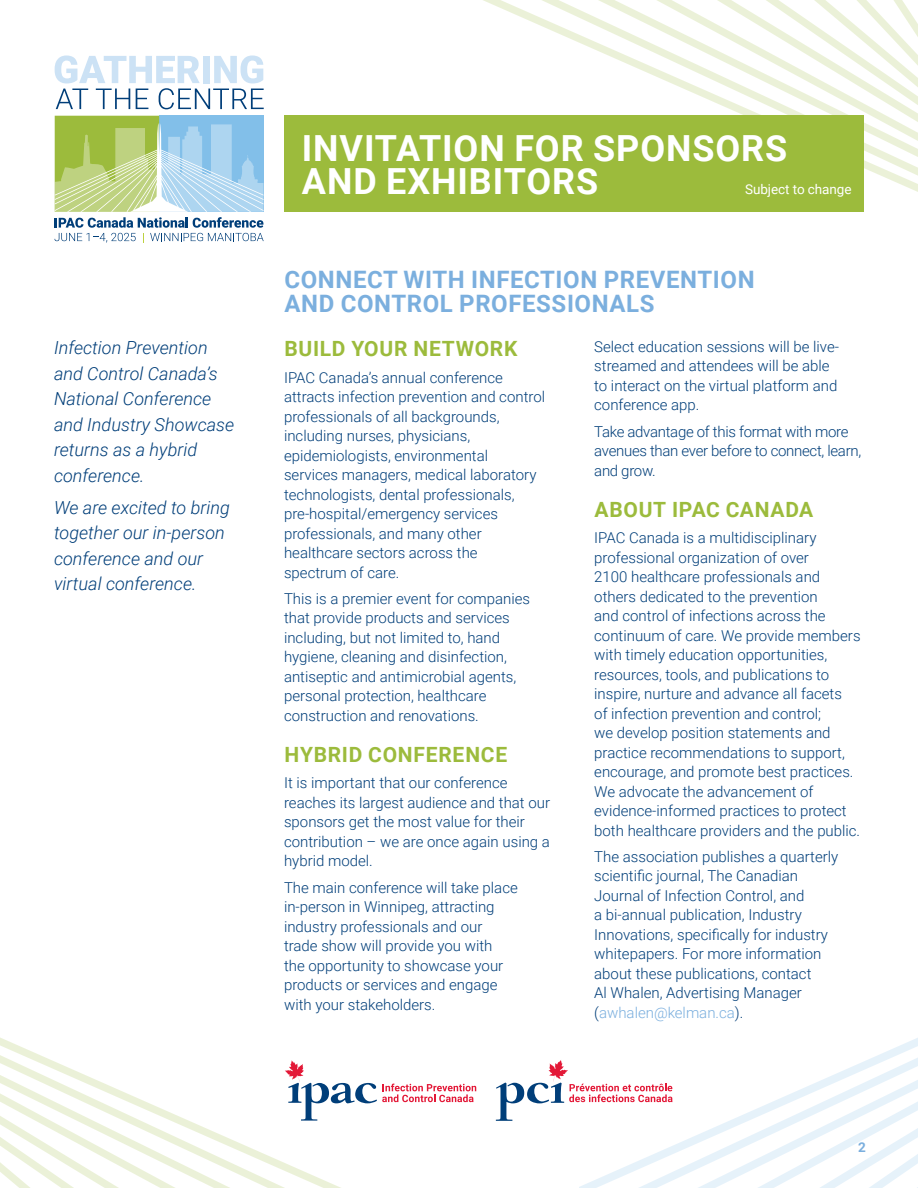
<style>
.page{position:relative;width:918px;height:1188px;background:#fff}
.page>*{position:absolute;margin:0;border:0;box-sizing:border-box;transform-origin:0 0}
.t1{font:700 36px/33px "Roboto";letter-spacing:.025em;color:#fff}
.t2{font:700 24px/24px "Roboto";letter-spacing:.025em;color:#7bafde}
.t3{font:700 21px "Roboto";letter-spacing:.035em;color:#9cbb3c}
.t4{font:italic 300 18px/25.5px "Roboto";color:#003e79}
.t5{font:300 15px/19.5px "Roboto";color:#003e79}
.t6{font:300 15px/19.5px "Roboto";letter-spacing:-.02em;color:#003e79}
.t7{font:13.5px "Roboto";letter-spacing:-.005em;color:#fff}
.t8{font:700 13.5px "Roboto";color:#7bafde}
.s1{color:#7bafde}
</style>
<div class="page">
<svg style="left:368px;top:0;width:550px;height:192px"></svg>
<svg style="left:0;top:1037px;width:496px;height:151px"></svg>
<svg style="left:579px;top:1038px;width:339px;height:150px"></svg>
<svg style="left:285px;top:1060px;width:191px;height:61px"></svg>
<svg style="left:496px;top:1060px;width:177px;height:61px"></svg>
<div style="left:159px;top:116px;width:105px;height:96px;background:#82bfe9"></div>
<div style="left:55px;top:116px;width:104px;height:96px;background:#9cbb3c"></div>
<svg style="left:55px;top:55px;width:209px;height:54px"></svg>
<svg style="left:55px;top:123px;width:209px;height:120px"></svg>
<div style="left:284px;top:116px;width:580px;height:96px;background:#9cbb3c"></div>
<p class="t4" style="left:54px;top:334px;width:182px">Infection Prevention and Control Canada’s<br>National Conference and Industry Showcase returns as a hybrid conference.</p>
<p class="t4" style="left:54px;top:494px;width:177px">We are excited to bring together our in-person conference and our virtual conference.</p>
<h1 class="t1" style="left:302px;top:131px;width:487px">INVITATION FOR SPONSORS<br>AND EXHIBITORS</h1>
<p class="t7" style="left:745px;top:180px;width:108px">Subject to change</p>
<h2 class="t2" style="left:284px;top:267px;width:472px">CONNECT WITH INFECTION PREVENTION<br>AND CONTROL PROFESSIONALS</h2>
<h3 class="t3" style="left:284px;top:334px;width:234px">BUILD YOUR NETWORK</h3>
<p class="t5" style="left:284px;top:367px;width:263px">IPAC Canada’s annual conference attracts infection prevention and control professionals of all backgrounds, including nurses, physicians, epidemiologists, environmental services managers, medical laboratory technologists, dental professionals, pre-hospital/emergency services professionals, and many other healthcare sectors across the<br>spectrum of care.</p>
<p class="t5" style="left:284px;top:588px;width:248px">This is a premier event for companies that provide products and services including, but not limited to, hand hygiene, cleaning and disinfection, antiseptic and antimicrobial agents, personal protection, healthcare construction and renovations.</p>
<h3 class="t3" style="left:284px;top:740px;width:224px">HYBRID CONFERENCE</h3>
<p class="t5" style="left:284px;top:773px;width:268px">It is important that our conference reaches its largest audience and that our sponsors get the most value for their contribution – we are once again using a hybrid model.</p>
<p class="t5" style="left:284px;top:877px;width:235px">The main conference will take place in-person in Winnipeg, attracting industry professionals and our trade show will provide you with<br>the opportunity to showcase your products or services and engage with your stakeholders.</p>
<p class="t5" style="left:594px;top:336px;width:246px">Select education sessions will be live&shy;streamed and attendees will be able to interact on the virtual platform and conference app.</p>
<p class="t6" style="left:594px;top:421px;width:268px">Take advantage of this format with more avenues than ever before to connect, learn, and grow.</p>
<h3 class="t3" style="left:595px;top:495px;width:220px">ABOUT IPAC CANADA</h3>
<p class="t5" style="left:594px;top:527px;width:268px">IPAC Canada is a multidisciplinary professional organization of over<br>2100 healthcare professionals and others dedicated to the prevention<br>and control of infections across the continuum of care. We provide members with timely education opportunities, resources, tools, and publications to inspire, nurture and advance all facets<br>of infection prevention and control;<br>we develop position statements and practice recommendations to support, encourage, and promote best practices.<br>We advocate the advancement of evidence-informed practices to protect both healthcare providers and the public.</p>
<p class="t5" style="left:594px;top:846px;width:246px">The association publishes a quarterly scientific journal, The Canadian Journal of Infection Control, and<br>a bi-annual publication, Industry Innovations, specifically for industry whitepapers. For more information about these publications, contact<br>Al Whalen, Advertising Manager (<span class="s1">awhalen@kelman.ca</span>).</p>
<p class="t8" style="left:858px;top:1137px;width:9px">2</p>
</div>
